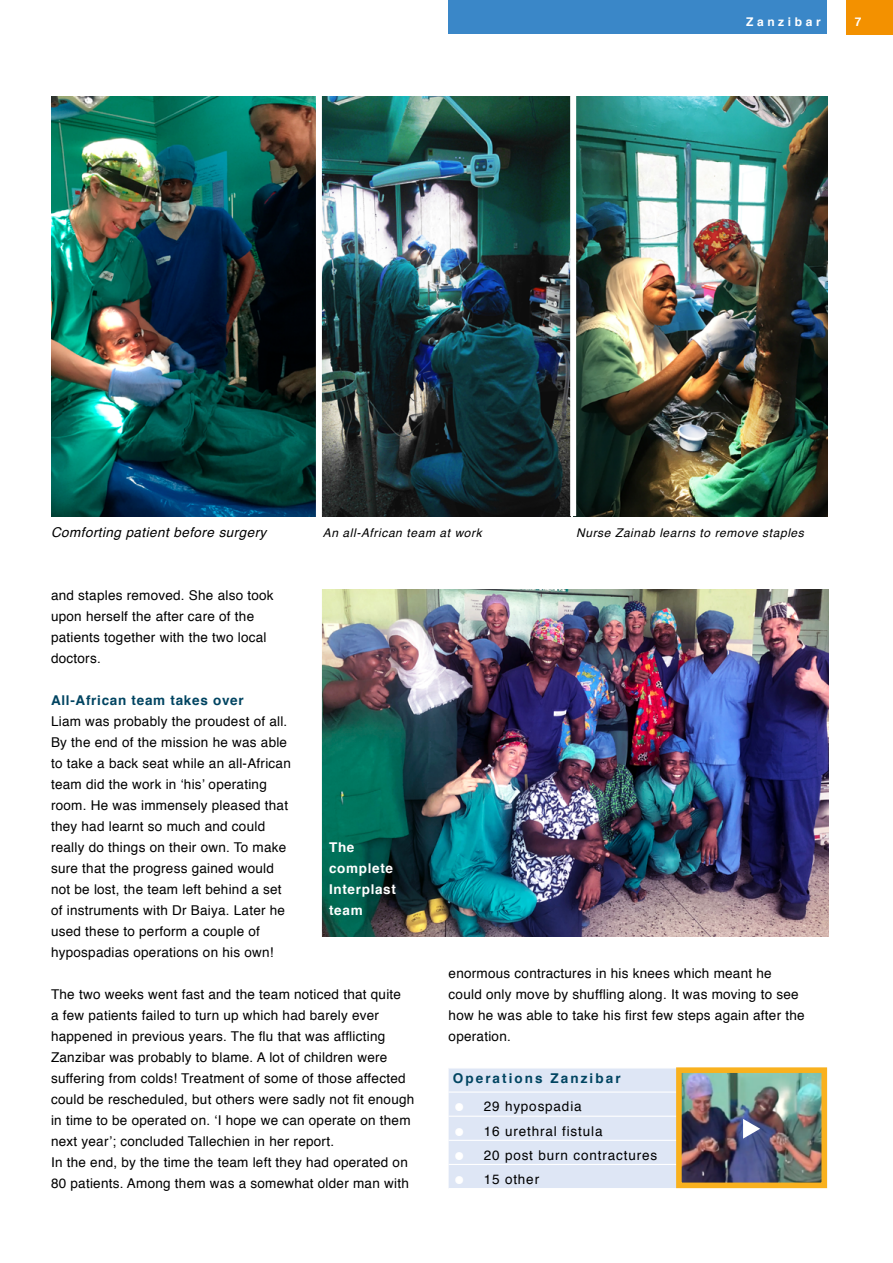
<style>
.page{position:relative;width:893px;height:1263px;background:#fff}
.page>*{position:absolute;margin:0;border:0;box-sizing:border-box;transform-origin:0 0}
.t1{font:13.5px/21px "Helvetica";letter-spacing:.02em;color:#000}
.t2{font:13.5px "Helvetica";letter-spacing:.065em;color:#000}
.t3{font:italic 13.5px "Helvetica";letter-spacing:.035em;color:#000}
.t4{font:700 13.5px/21px "Helvetica";letter-spacing:.05em;color:#fff}
.t5{font:700 13.5px "Helvetica";letter-spacing:.055em;color:#004461}
.t6{font:700 13.5px "Helvetica";letter-spacing:.155em;color:#004461}
.t7{font:italic 12px "Helvetica";letter-spacing:.05em;color:#000}
.t8{font:700 12px "Helvetica";letter-spacing:.3em;color:#fff}
.s1{font-size:36px;color:#fff}
</style>
<div class="page">
<img style="left:322px;top:96px;width:248px;height:420px">
<img style="left:51px;top:96px;width:265px;height:420px">
<img style="left:576px;top:96px;width:251px;height:420px">
<div style="left:449px;top:1068px;width:227px;height:120px;background:#dee6f5"></div>
<hr style="left:449px;top:1091px;width:378px;height:2px;background:#fff">
<hr style="left:449px;top:1116px;width:378px;height:1px;background:#fff">
<hr style="left:449px;top:1140px;width:378px;height:1px;background:#fff">
<hr style="left:449px;top:1164px;width:378px;height:1px;background:#fff">
<div style="left:846px;top:0;width:47px;height:34px;background:#f39100"></div>
<div style="left:449px;top:0;width:378px;height:34px;background:#3a87c8"></div>
<img style="left:322px;top:590px;width:506px;height:346px">
<img style="left:683px;top:1074px;width:137px;height:107px">
<div style="left:676px;top:1067px;width:151px;height:121px;border:6px solid #f9b11e"></div>
<svg style="left:743px;top:1119px;width:17px;height:20px"></svg>
<p class="t8" style="left:746px;top:12px;width:76px">Zanzibar</p>
<p class="t8" style="left:855px;top:12px;width:8px">7</p>
<p class="t3" style="left:51px;top:522px;width:217px">Comforting patient before surgery</p>
<p class="t7" style="left:323px;top:523px;width:160px">An all-African team at work</p>
<p class="t7" style="left:576px;top:523px;width:229px">Nurse Zainab learns to remove staples</p>
<p class="t1" style="left:51px;top:585px;width:224px">and staples removed. She also took upon herself the after care of the patients together with the two local doctors.</p>
<p class="t5" style="left:51px;top:689px;width:194px">All-African team takes over</p>
<p class="t1" style="left:51px;top:711px;width:241px">Liam was probably the proudest of all.<br>By the end of the mission he was able to take a back seat while an all-African team did the work in ‘his’ operating room. He was immensely pleased that they had learnt so much and could really do things on their own. To make sure that the progress gained would not be lost, the team left behind a set of instruments with Dr Baiya. Later he used these to perform a couple of hypospadias operations on his own!</p>
<p class="t1" style="left:51px;top:984px;width:365px">The two weeks went fast and the team noticed that quite<br>a few patients failed to turn up which had barely ever happened in previous years. The flu that was afflicting Zanzibar was probably to blame. A lot of children were suffering from colds! Treatment of some of those affected could be rescheduled, but others were sadly not fit enough in time to be operated on. ‘I hope we can operate on them next year’; concluded Tallechien in her report.<br>In the end, by the time the team left they had operated on 80 patients. Among them was a somewhat older man with</p>
<p class="t4" style="left:329px;top:837px;width:68px">The complete<br>Interplast team</p>
<p class="t1" style="left:449px;top:963px;width:358px">enormous contractures in his knees which meant he could only move by shuffling along. It was moving to see how he was able to take his first few steps again after the operation.</p>
<p class="t6" style="left:453px;top:1067px;width:169px">Operations Zanzibar</p>
<p class="t2" style="left:453px;top:1096px;width:130px"><span class="s1">•</span> 29 hypospadia</p>
<p class="t2" style="left:453px;top:1120px;width:151px"><span class="s1">•</span> 16 urethral fistula</p>
<p class="t2" style="left:453px;top:1144px;width:206px"><span class="s1">•</span> 20 post burn contractures</p>
<p class="t1" style="left:453px;top:1169px;width:88px"><span class="s1">•</span> 15 other</p>
</div>
